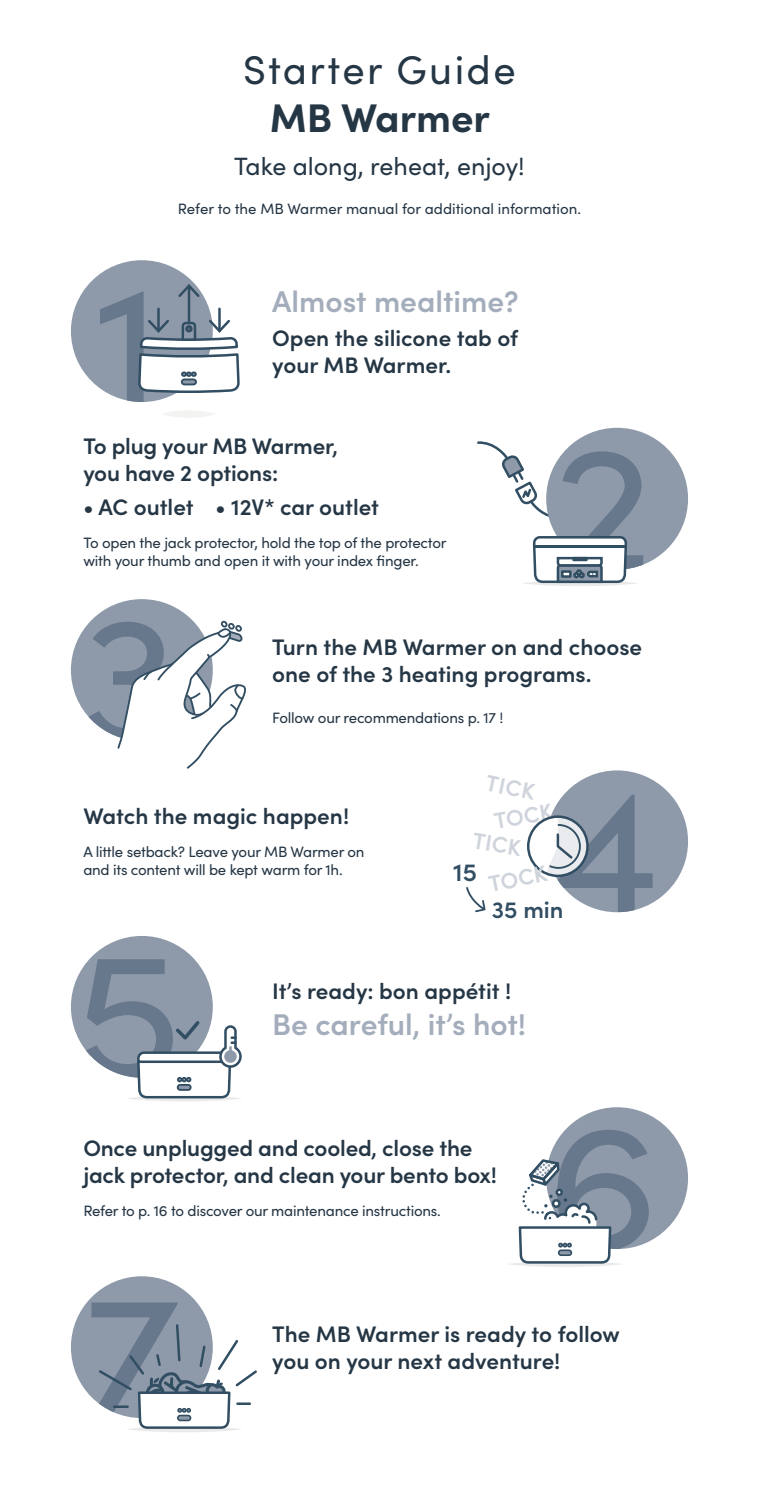
<style>
.page{position:relative;width:759px;height:1489px;background:#fff}
.page>*{position:absolute;margin:0;border:0;box-sizing:border-box;transform-origin:0 0}
.t1{font:40px "Sofia Pro";letter-spacing:.06em;color:#253645}
.t2{font:700 40px "Sofia Pro";color:#253645}
.t3{font:600 30px "Sofia Pro";color:#a4adbb}
.t4{font:25px "Sofia Pro";color:#253645}
.t5{font:600 25px "Sofia Pro";color:#324e63}
.t6{font:600 23.5px "Sofia Pro";color:#324e63}
.t7{font:600 22.5px/27px "Sofia Pro";color:#253645}
.t8{font:600 22.5px "Sofia Pro";color:#cfd3dc}
.t9{font:15px/18px "Sofia Pro";letter-spacing:-.015em;color:#253645}
</style>
<div class="page">
<div style="left:71px;top:260px;width:142px;height:142px;background:#8e9aaa;border-radius:50%"></div>
<div style="left:546px;top:428px;width:141px;height:141px;background:#8e9aaa;border-radius:50%"></div>
<div style="left:546px;top:770px;width:141px;height:142px;background:#8e9aaa;border-radius:50%"></div>
<div style="left:546px;top:1107px;width:141px;height:141px;background:#8e9aaa;border-radius:50%"></div>
<div style="left:71px;top:599px;width:142px;height:142px;background:#8e9aaa;border-radius:50%"></div>
<div style="left:71px;top:935px;width:142px;height:142px;background:#8e9aaa;border-radius:50%"></div>
<div style="left:71px;top:1276px;width:142px;height:141px;background:#8e9aaa;border-radius:50%"></div>
<svg style="left:528px;top:794px;width:124px;height:118px"></svg>
<svg style="left:477px;top:440px;width:166px;height:146px"></svg>
<svg style="left:83px;top:959px;width:159px;height:142px"></svg>
<svg style="left:510px;top:1129px;width:138px;height:137px"></svg>
<svg style="left:89px;top:1302px;width:168px;height:130px"></svg>
<svg style="left:85px;top:620px;width:161px;height:149px"></svg>
<svg style="left:466px;top:887px;width:20px;height:26px"></svg>
<svg style="left:100px;top:282px;width:140px;height:136px"></svg>
<h1 class="t1" style="left:243px;top:41px;width:274px">Starter Guide</h1>
<h1 class="t2" style="left:270px;top:87px;width:221px">MB Warmer</h1>
<p class="t4" style="left:234px;top:148px;width:292px">Take along, reheat, enjoy!</p>
<p class="t9" style="left:178px;top:199px;width:404px">Refer to the MB Warmer manual for additional information.</p>
<h2 class="t3" style="left:272px;top:278px;width:248px">Almost mealtime?</h2>
<p class="t7" style="left:272px;top:323px;width:247px">Open the silicone tab of your MB Warmer.</p>
<p class="t7" style="left:83px;top:431px;width:256px">To plug your MB Warmer, you have 2 options:</p>
<p class="t7" style="left:83px;top:492px;width:297px">• AC outlet • 12V* car outlet</p>
<p class="t9" style="left:83px;top:532px;width:364px">To open the jack protector, hold the top of the protector with your thumb and open it with your index finger.</p>
<p class="t7" style="left:272px;top:632px;width:371px">Turn the MB Warmer on and choose one of the 3 heating programs.</p>
<p class="t9" style="left:272px;top:708px;width:232px">Follow our recommendations p. 17 !</p>
<p class="t7" style="left:83px;top:801px;width:267px">Watch the magic happen!</p>
<p class="t9" style="left:83px;top:841px;width:283px">A little setback? Leave your MB Warmer on and its content will be kept warm for 1h.</p>
<p class="t8" style="left:489px;top:765px;width:51px;rotate:12deg">TICK</p>
<p class="t8" style="left:475px;top:823px;width:50px;rotate:9deg">TICK</p>
<p class="t8" style="left:485px;top:867px;width:60px;rotate:-11deg">TOCK</p>
<p class="t8" style="left:491px;top:804px;width:60px;rotate:-10deg">TOCK</p>
<p class="t5" style="left:453px;top:853px;width:25px">15</p>
<p class="t6" style="left:491px;top:892px;width:73px">35 min</p>
<p class="t7" style="left:272px;top:975px;width:240px">It’s ready: bon appétit !</p>
<h2 class="t3" style="left:272px;top:1001px;width:255px">Be careful, it’s hot!</h2>
<p class="t7" style="left:83px;top:1133px;width:415px">Once unplugged and cooled, close the jack protector, and clean your bento box!</p>
<p class="t9" style="left:83px;top:1200px;width:359px">Refer to p. 16 to discover our maintenance instructions.</p>
<p class="t7" style="left:272px;top:1318px;width:349px">The MB Warmer is ready to follow you on your next adventure!</p>
</div>
